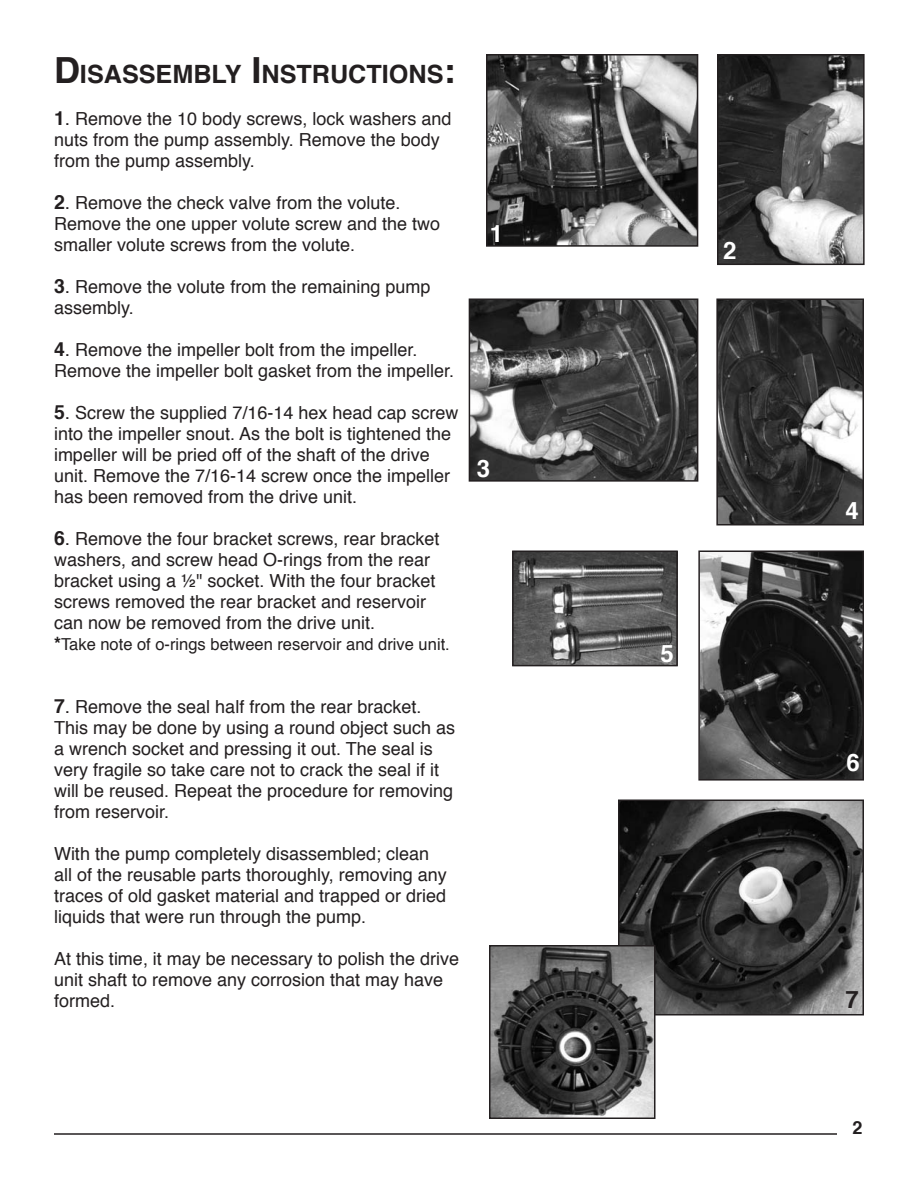
<style>
.page{position:relative;width:918px;height:1188px;background:#fff}
.page>*{position:absolute;margin:0;border:0;box-sizing:border-box;transform-origin:0 0}
.t1{font:700 25.2px "Helvetica";color:#231f20}
.t2{font:700 24px "Helvetica";color:#fff}
.t3{font:700 24px "Helvetica";color:#231f20}
.t4{font:18px/21px "Helvetica";color:#231f20}
.t5{font:700 18px "Helvetica";color:#231f20}
.t6{font:16.5px "Helvetica";color:#231f20}
.s1{font-size:36px}
.s2{font-weight:700;font-size:19.5px}
.s3{font-size:19.5px}
.s4{font-weight:700;font-size:18px}
</style>
<div class="page">
<img style="left:489px;top:57px;width:206px;height:187px">
<div style="left:486px;top:54px;width:212px;height:193px;border:2px solid #231f20"></div>
<img style="left:472px;top:301px;width:223px;height:178px">
<div style="left:469px;top:298px;width:229px;height:184px;border:2px solid #231f20"></div>
<img style="left:720px;top:57px;width:142px;height:205px">
<div style="left:717px;top:54px;width:148px;height:211px;border:2px solid #231f20"></div>
<img style="left:719px;top:301px;width:142px;height:221px">
<div style="left:716px;top:298px;width:148px;height:227px;border:2px solid #231f20"></div>
<hr style="left:54px;top:1133px;width:783px;height:2px;background:#231f20">
<img style="left:515px;top:553px;width:160px;height:110px">
<div style="left:512px;top:550px;width:166px;height:116px;border:2px solid #231f20"></div>
<img style="left:701px;top:554px;width:160px;height:224px">
<div style="left:698px;top:551px;width:166px;height:230px;border:2px solid #231f20"></div>
<img style="left:621px;top:803px;width:240px;height:210px">
<div style="left:618px;top:800px;width:246px;height:216px;border:2px solid #231f20"></div>
<img style="left:492px;top:948px;width:161px;height:168px">
<div style="left:489px;top:945px;width:167px;height:174px;border:2px solid #231f20"></div>
<h1 class="t1" style="left:54px;top:51px;width:403px"><span class="s1">D</span>ISASSEMBLY <span class="s1">I</span>NSTRUCTIONS<span class="s1">:</span></h1>
<p class="t4" style="left:54px;top:107px;width:399px"><span class="s2">1</span><span class="s3">.</span> Remove the 10 body screws, lock washers and nuts from the pump assembly. Remove the body from the pump assembly.</p>
<p class="t4" style="left:54px;top:191px;width:388px"><span class="s2">2</span><span class="s3">.</span> Remove the check valve from the volute.<br>Remove the one upper volute screw and the two smaller volute screws from the volute.</p>
<p class="t4" style="left:54px;top:275px;width:378px"><span class="s2">3</span><span class="s3">.</span> Remove the volute from the remaining pump assembly.</p>
<p class="t4" style="left:54px;top:338px;width:402px"><span class="s2">4</span><span class="s3">.</span> Remove the impeller bolt from the impeller.<br>Remove the impeller bolt gasket from the impeller.</p>
<p class="t4" style="left:54px;top:401px;width:406px"><span class="s2">5</span><span class="s3">.</span> Screw the supplied 7/16-14 hex head cap screw into the impeller snout. As the bolt is tightened the impeller will be pried off of the shaft of the drive unit. Remove the 7/16-14 screw once the impeller has been removed from the drive unit.</p>
<p class="t4" style="left:54px;top:527px;width:387px"><span class="s2">6</span><span class="s3">.</span> Remove the four bracket screws, rear bracket washers, and screw head O-rings from the rear bracket using a ½" socket. With the four bracket screws removed the rear bracket and reservoir can now be removed from the drive unit.</p>
<p class="t6" style="left:54px;top:630px;width:397px"><span class="s4">*</span>Take note of o-rings between reservoir and drive unit.</p>
<p class="t4" style="left:54px;top:695px;width:403px"><span class="s2">7</span><span class="s3">.</span> Remove the seal half from the rear bracket.<br>This may be done by using a round object such as a wrench socket and pressing it out. The seal is very fragile so take care not to crack the seal if it will be reused. Repeat the procedure for removing from reservoir.</p>
<p class="t4" style="left:54px;top:843px;width:394px">With the pump completely disassembled; clean all of the reusable parts thoroughly, removing any traces of old gasket material and trapped or dried liquids that were run through the pump.</p>
<p class="t4" style="left:54px;top:948px;width:406px">At this time, it may be necessary to polish the drive unit shaft to remove any corrosion that may have formed.</p>
<h2 class="t2" style="left:490px;top:212px;width:15px">1</h2>
<h2 class="t2" style="left:477px;top:447px;width:15px">3</h2>
<h2 class="t2" style="left:723px;top:229px;width:15px">2</h2>
<h2 class="t2" style="left:660px;top:632px;width:15px">5</h2>
<h2 class="t2" style="left:846px;top:489px;width:15px">4</h2>
<h2 class="t2" style="left:846px;top:741px;width:15px">6</h2>
<h2 class="t3" style="left:846px;top:978px;width:15px">7</h2>
<p class="t5" style="left:852px;top:1111px;width:12px">2</p>
</div>
